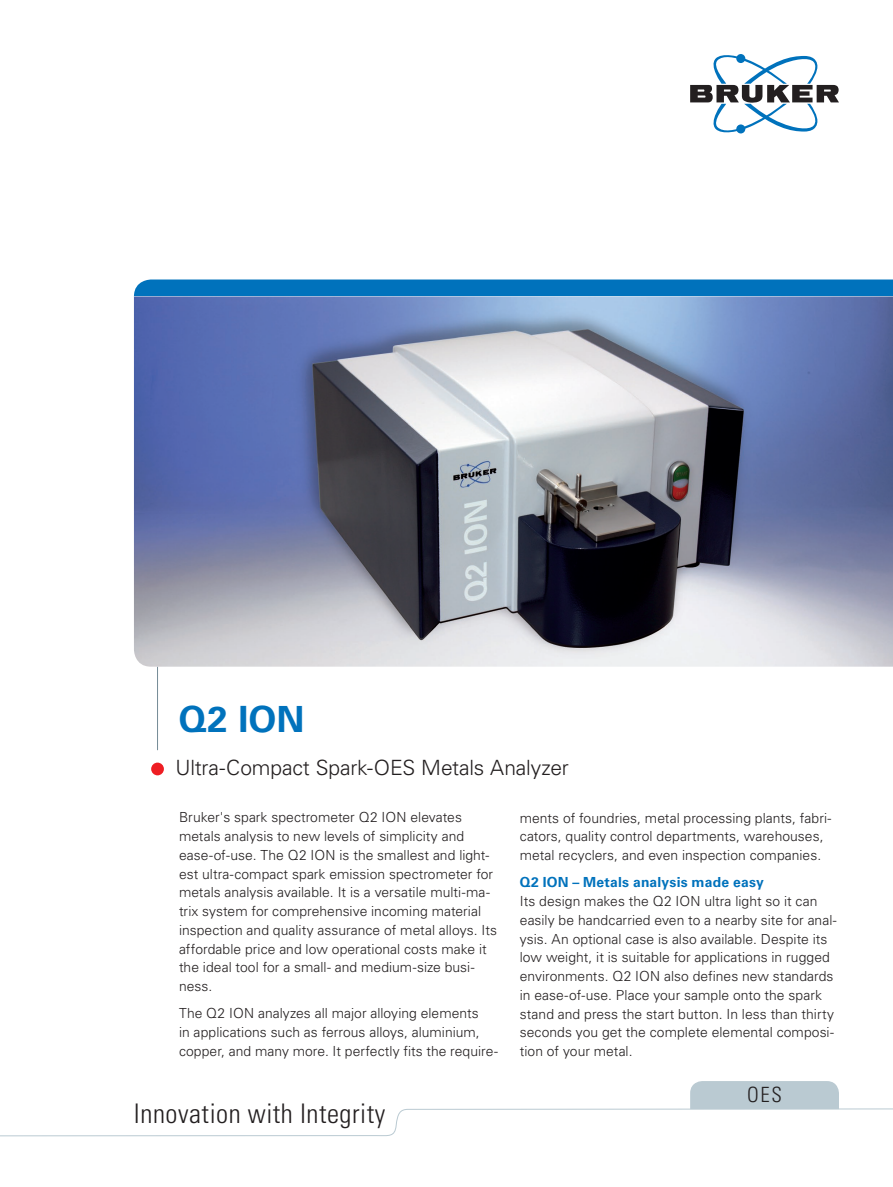
<style>
.page{position:relative;width:893px;height:1187px;background:#fff}
.page>*{position:absolute;margin:0;border:0;box-sizing:border-box;transform-origin:0 0}
.t1{font:700 36px "Univers LT Std";color:#0072bc}
.t2{font:300 condensed 27px "Univers LT Std";letter-spacing:.02em;color:#231f20}
.t3{font:300 21px "Univers LT Std";letter-spacing:-.01em;color:#231f20}
.t4{font:300 condensed 21px "Univers LT Std";color:#231f20}
.t5{font:300 13.8px/18.8px "Univers LT Std";color:#231f20}
.t6{font:700 13.8px "Univers LT Std";letter-spacing:.015em;color:#0072bc}
</style>
<div class="page">
<svg style="left:690px;top:54px;width:149px;height:79px"></svg>
<div style="left:134px;top:279px;width:759px;height:17px;background:#0072bc"></div>
<hr style="left:157px;top:536px;width:1px;height:213px;background:#738a95">
<div style="left:151px;top:762px;width:13px;height:13px;background:#ee1d23;border-radius:50%"></div>
<img style="left:134px;top:296px;width:759px;height:370px">
<svg style="left:0;top:1081px;width:893px;height:56px"></svg>
<h1 class="t1" style="left:179px;top:698px;width:127px">Q2 ION</h1>
<h3 class="t3" style="left:175px;top:754px;width:395px">Ultra-Compact Spark-OES Metals Analyzer</h3>
<p class="t5" style="left:520px;top:808px;width:313px">ments of foundries, metal processing plants, fabri&shy;cators, quality control departments, warehouses, metal recyclers, and even inspection companies.</p>
<p class="t6" style="left:520px;top:874px;width:245px">Q2 ION – Metals analysis made easy</p>
<p class="t5" style="left:520px;top:891px;width:318px">Its design makes the Q2 ION ultra light so it can easily be handcarried even to a nearby site for anal&shy;ysis. An optional case is also available. Despite its low weight, it is suitable for applications in rugged environments. Q2 ION also defines new standards in ease-of-use. Place your sample onto the spark stand and press the start button. In less than thirty seconds you get the complete elemental composi&shy;tion of your metal.</p>
<h3 class="t4" style="left:747px;top:1081px;width:36px">OES</h3>
<p class="t5" style="left:179px;top:808px;width:319px">Bruker's spark spectrometer Q2 ION elevates metals analysis to new levels of simplicity and ease-of-use. The Q2 ION is the smallest and light&shy;est ultra-compact spark emission spectrometer for metals analysis available. It is a versatile multi-ma&shy;trix system for comprehensive incoming material inspection and quality assurance of metal alloys. Its affordable price and low operational costs make it the ideal tool for a small- and medium-size busi&shy;ness.</p>
<p class="t5" style="left:179px;top:1004px;width:320px">The Q2 ION analyzes all major alloying elements<br>in applications such as ferrous alloys, aluminium, copper, and many more. It perfectly fits the require-</p>
<h2 class="t2" style="left:134px;top:1097px;width:253px">Innovation with Integrity</h2>
</div>
